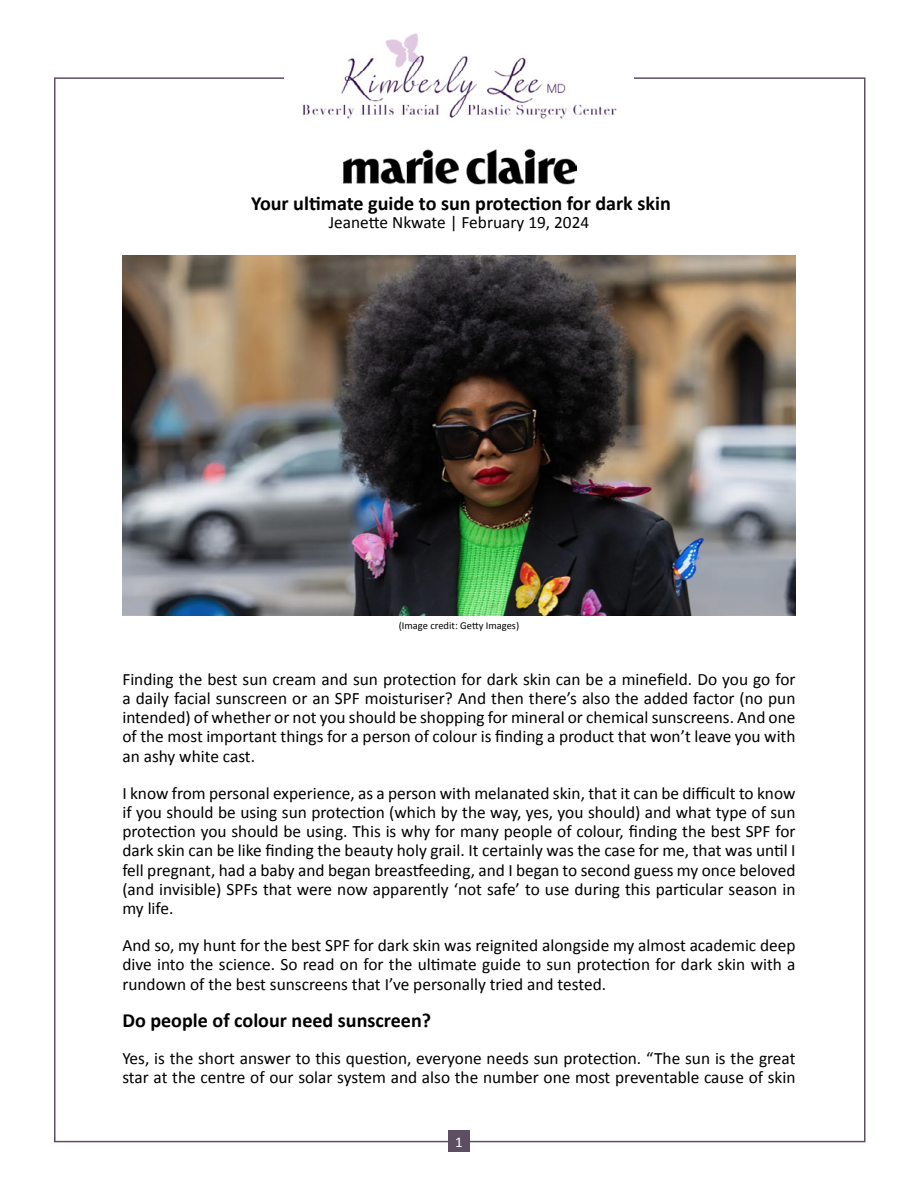
<style>
.page{position:relative;width:918px;height:1188px;background:#fff}
.page>*{position:absolute;margin:0;border:0;box-sizing:border-box;transform-origin:0 0}
.t1{font:700 20.1px "Calibri";color:#000}
.t2{font:17.4px/19.2px "Calibri";color:#000;text-align:justify}
.t3{font:15px "Calibri";color:#fff}
.t4{font:10.5px "Calibri";color:#000}
</style>
<div class="page">
<div style="left:448px;top:1131px;width:22px;height:21px;background:#5d4e64"></div>
<img style="left:302px;top:33px;width:315px;height:86px">
<img style="left:122px;top:256px;width:674px;height:359px">
<img style="left:343px;top:149px;width:233px;height:36px">
<p class="t1" style="left:251px;top:191px;width:421px">Your ultimate guide to sun protection for dark skin</p>
<p class="t2" style="left:329px;top:212px;width:262px">Jeanette Nkwate | February 19, 2024</p>
<p class="t4" style="left:399px;top:619px;width:122px">(Image credit: Getty Images)</p>
<p class="t2" style="left:122px;top:669px;width:675px">Finding the best sun cream and sun protection for dark skin can be a minefield. Do you go for a daily facial sunscreen or an SPF moisturiser? And then there’s also the added factor (no pun intended) of whether or not you should be shopping for mineral or chemical sunscreens. And one of the most important things for a person of colour is finding a product that won’t leave you with an ashy white cast.</p>
<p class="t2" style="left:122px;top:783px;width:675px">I know from personal experience, as a person with melanated skin, that it can be difficult to know if you should be using sun protection (which by the way, yes, you should) and what type of sun protection you should be using. This is why for many people of colour, finding the best SPF for dark skin can be like finding the beauty holy grail. It certainly was the case for me, that was until I fell pregnant, had a baby and began breastfeeding, and I began to second guess my once beloved (and invisible) SPFs that were now apparently ‘not safe’ to use during this particular season in my life.</p>
<p class="t2" style="left:122px;top:935px;width:675px">And so, my hunt for the best SPF for dark skin was reignited alongside my almost academic deep dive into the science. So read on for the ultimate guide to sun protection for dark skin with a rundown of the best sunscreens that I’ve personally tried and tested.</p>
<p class="t1" style="left:122px;top:1007px;width:310px">Do people of colour need sunscreen?</p>
<p class="t2" style="left:122px;top:1048px;width:675px">Yes, is the short answer to this question, everyone needs sun protection. “The sun is the great star at the centre of our solar system and also the number one most preventable cause of skin</p>
<p class="t3" style="left:455px;top:1132px;width:9px">1</p>
</div>
